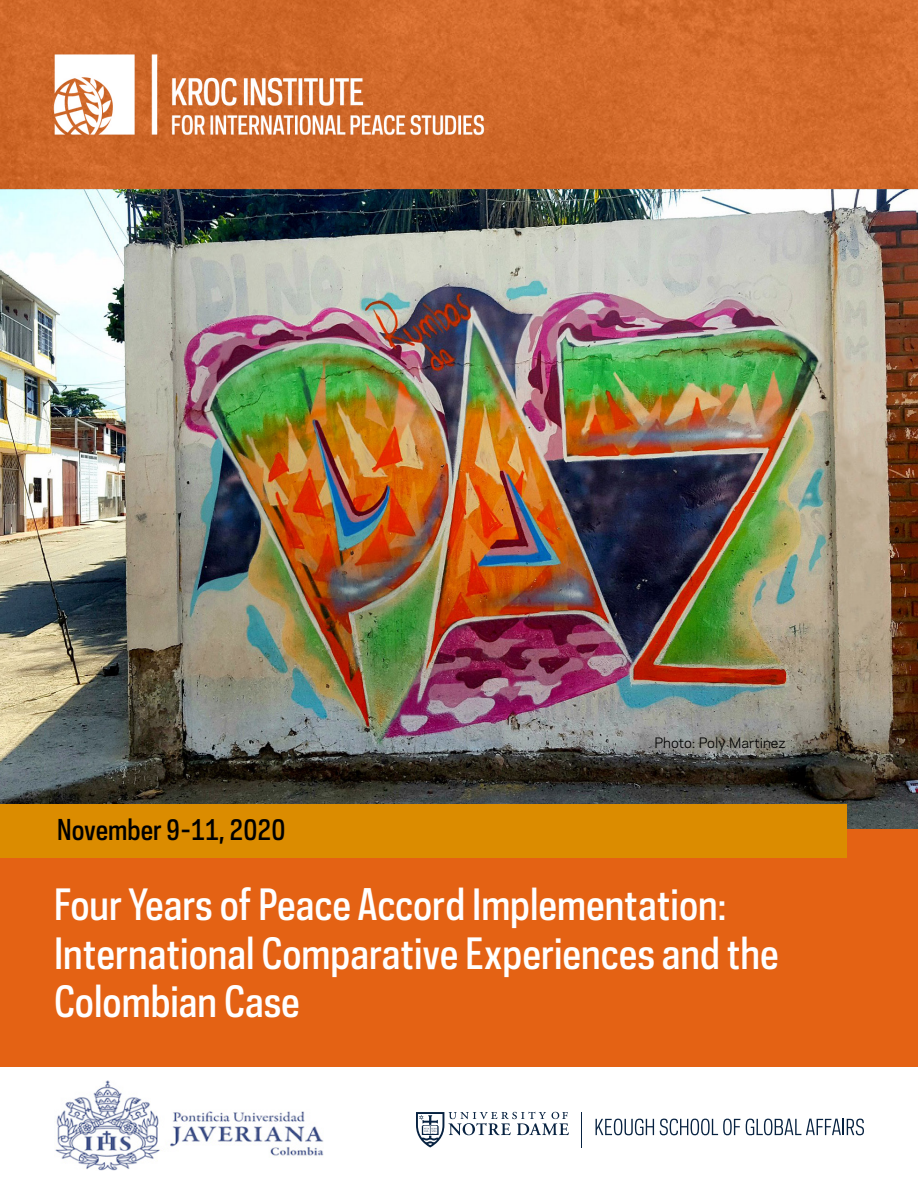
<style>
.page{position:relative;width:918px;height:1188px;background:#fff}
.page>*{position:absolute;margin:0;border:0;box-sizing:border-box;transform-origin:0 0}
.t1{font:500 40.5px/48.6px "Galaxie Polaris Condensed";color:#fff}
.t2{font:500 27px "Galaxie Polaris Condensed";color:#000}
.t3{font:13.5px "Galaxie Polaris";color:#000}
</style>
<div class="page">
<img style="left:0;top:190px;width:918px;height:639px">
<div style="left:0;top:829px;width:918px;height:238px;background:#e46214"></div>
<img style="left:549px;top:0;width:369px;height:190px">
<div style="left:0;top:804px;width:847px;height:54px;background:#db8c00"></div>
<img style="left:0;top:0;width:549px;height:201px">
<svg style="left:416px;top:1112px;width:153px;height:35px"></svg>
<svg style="left:596px;top:1119px;width:58px;height:16px"></svg>
<svg style="left:660px;top:1119px;width:80px;height:16px"></svg>
<svg style="left:746px;top:1119px;width:118px;height:16px"></svg>
<hr style="left:581px;top:1112px;width:1px;height:35px;background:#072241">
<img style="left:55px;top:1081px;width:269px;height:89px">
<p class="t2" style="left:57px;top:812px;width:230px">November 9-11, 2020</p>
<p class="t3" style="left:654px;top:733px;width:133px">Photo: Poly Martinez</p>
<p class="t1" style="left:54px;top:880px;width:726px">Four Years of Peace Accord Implementation:<br>International Comparative Experiences and the<br>Colombian Case</p>
</div>
